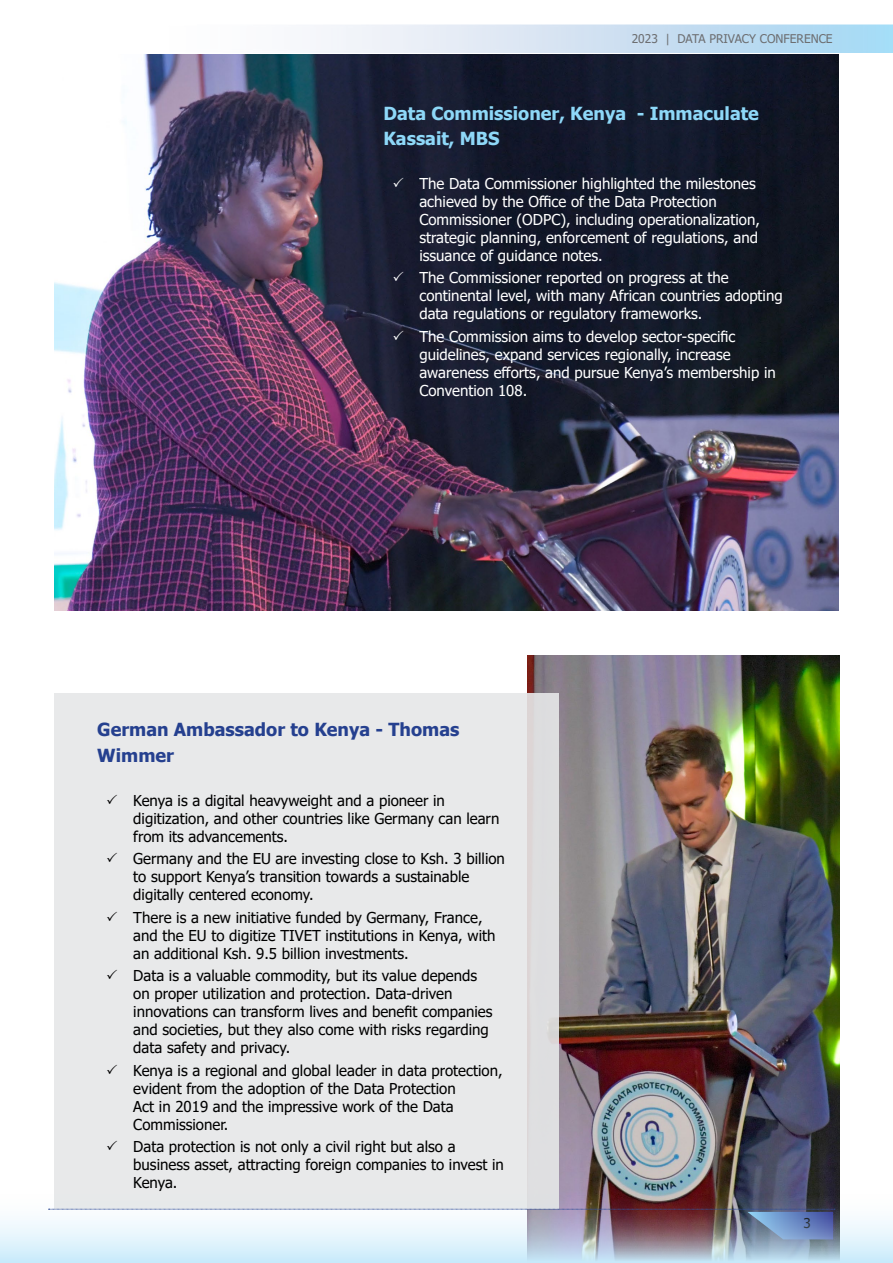
<style>
.page{position:relative;width:893px;height:1263px;background:#fff}
.page>*{position:absolute;margin:0;border:0;box-sizing:border-box;transform-origin:0 0}
.t1{font:700 18px/25.2px "Tahoma";color:#8ed8f8}
.t2{font:700 18px/25.2px "Tahoma";color:#25408f}
.t3{font:15px/18px "Tahoma";color:#000}
.t4{font:15px/18px "Tahoma";color:#fff}
.t5{font:13.5px "Tahoma";color:#000}
.t6{font:12px "Tahoma";color:#6d6e71}
</style>
<div class="page">
<img style="left:54px;top:54px;width:785px;height:557px">
<img style="left:527px;top:655px;width:312px;height:534px">
<div style="left:54px;top:693px;width:504px;height:516px;background:#e6e7e8"></div>
<div style="left:99px;top:25px;width:794px;height:27px;background:linear-gradient(to right,#fffffe,#aad3ef)"></div>
<img style="left:0;top:1189px;width:893px;height:74px">
<p class="t6" style="left:632px;top:31px;width:203px">2023 | DATA PRIVACY CONFERENCE</p>
<p class="t1" style="left:383px;top:101px;width:377px">Data Commissioner, Kenya - Immaculate<br>Kassait, MBS</p>
<p class="t4" style="left:419px;top:175px;width:342px;text-indent:-27px">✓ The Data Commissioner highlighted the milestones achieved by the Office of the Data Protection Commissioner (ODPC), including operationalization, strategic planning, enforcement of regulations, and issuance of guidance notes.</p>
<p class="t4" style="left:419px;top:270px;width:365px;text-indent:-27px">✓ The Commissioner reported on progress at the continental level, with many African countries adopting data regulations or regulatory frameworks.</p>
<p class="t4" style="left:419px;top:328px;width:358px;text-indent:-27px">✓ The Commission aims to develop sector-specific guidelines, expand services regionally, increase awareness efforts, and pursue Kenya’s membership in Convention 108.</p>
<p class="t2" style="left:97px;top:718px;width:364px">German Ambassador to Kenya - Thomas<br>Wimmer</p>
<p class="t3" style="left:133px;top:792px;width:368px;text-indent:-27px">✓ Kenya is a digital heavyweight and a pioneer in digitization, and other countries like Germany can learn from its advancements.</p>
<p class="t3" style="left:133px;top:851px;width:373px;text-indent:-27px">✓ Germany and the EU are investing close to Ksh. 3 billion to support Kenya’s transition towards a sustainable digitally centered economy.</p>
<p class="t3" style="left:133px;top:909px;width:364px;text-indent:-27px">✓ There is a new initiative funded by Germany, France, and the EU to digitize TIVET institutions in Kenya, with an additional Ksh. 9.5 billion investments.</p>
<p class="t3" style="left:133px;top:968px;width:361px;text-indent:-27px">✓ Data is a valuable commodity, but its value depends on proper utilization and protection. Data-driven innovations can transform lives and benefit companies and societies, but they also come with risks regarding data safety and privacy.</p>
<p class="t3" style="left:133px;top:1062px;width:371px;text-indent:-27px">✓ Kenya is a regional and global leader in data protection, evident from the adoption of the Data Protection<br>Act in 2019 and the impressive work of the Data Commissioner.</p>
<p class="t3" style="left:133px;top:1139px;width:372px;text-indent:-27px">✓ Data protection is not only a civil right but also a business asset, attracting foreign companies to invest in<br>Kenya.</p>
<p class="t5" style="left:803px;top:1214px;width:9px">3</p>
</div>
